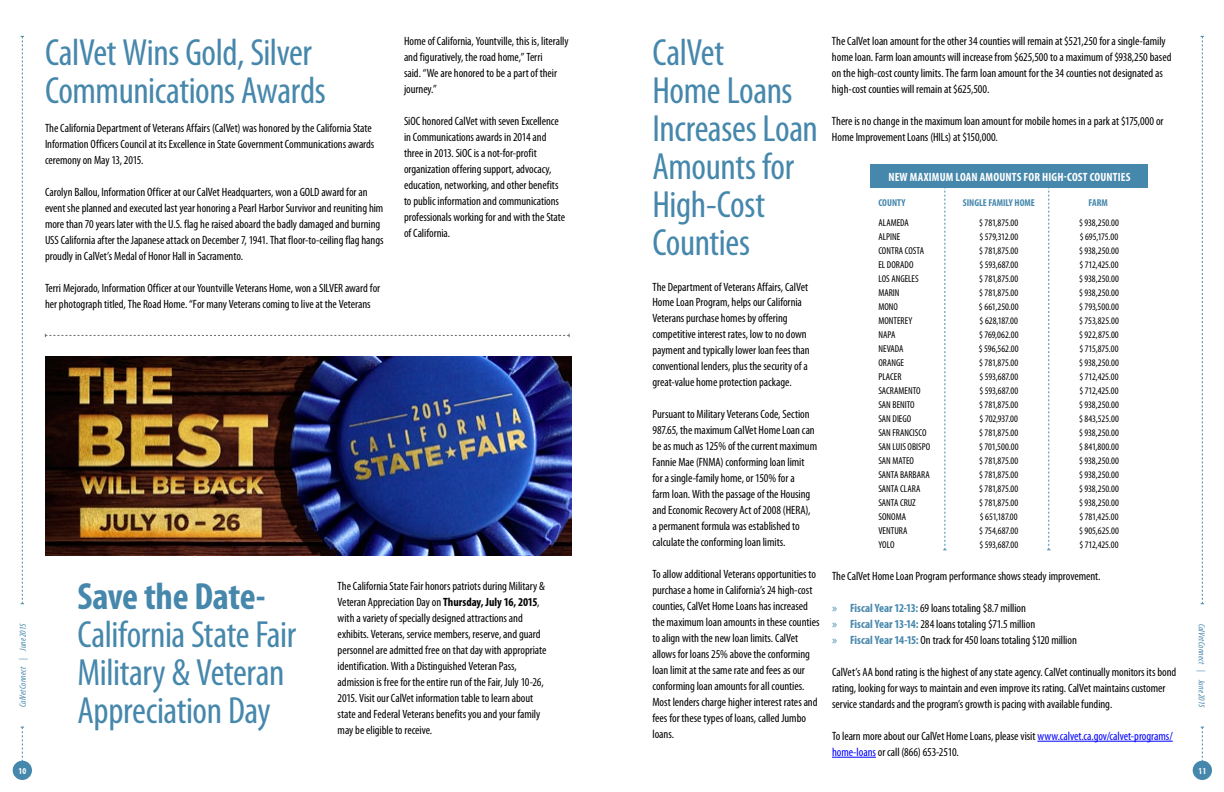
<style>
.page{position:relative;width:1224px;height:792px;background:#fff}
.page>*{position:absolute;margin:0;border:0;box-sizing:border-box;transform-origin:0 0}
.Article_Header{font:condensed 38px/38px "Myriad Pro";letter-spacing:-.01em;color:#4687ac}
.Main_Copy{font:condensed 12px/16px "Myriad Pro";letter-spacing:-.005em;color:#000}
.Main_Copy-2{font:700 condensed 12px "Myriad Pro";letter-spacing:.01em;color:#fff}
.t1{font:condensed 10px/14px "Myriad Pro";color:#000}
.t2{font:700 condensed 10px/20px "Myriad Pro";color:#4687ac;text-align:center}
.t3{font:italic condensed 9px "Myriad Pro";letter-spacing:.005em;color:#4687ac}
.t4{font:700 condensed 9px "Myriad Pro";color:#fff}
.s1{font-weight:700}
.s2{font-weight:700;color:#4687ac}
.s3{font-weight:400;color:#000}
.s4{font-stretch:normal;color:#4687ac}
.s5{color:#00f}
</style>
<div class="page">
<img style="left:45px;top:357px;width:526px;height:198px">
<hr style="left:1037px;top:741px;width:136px;height:1px;background:#00f">
<hr style="left:832px;top:757px;width:44px;height:1px;background:#00f">
<div style="left:870px;top:164px;width:278px;height:24px;background:#4687ac"></div>
<svg style="left:943px;top:188px;width:4px;height:362px"></svg>
<svg style="left:1047px;top:188px;width:3px;height:362px"></svg>
<svg style="left:45px;top:334px;width:525px;height:3px"></svg>
<div style="left:1193px;top:761px;width:19px;height:19px;background:#4687ac;border-radius:50%"></div>
<svg style="left:1201px;top:36px;width:3px;height:568px"></svg>
<svg style="left:1201px;top:727px;width:3px;height:34px"></svg>
<svg style="left:21px;top:36px;width:3px;height:568px"></svg>
<svg style="left:21px;top:727px;width:3px;height:34px"></svg>
<div style="left:13px;top:761px;width:19px;height:19px;background:#4687ac;border-radius:50%"></div>
<h1 class="Article_Header" style="left:45px;top:32px;width:282px">CalVet Wins Gold, Silver<br>Communications Awards</h1>
<p class="Main_Copy" style="left:45px;top:120px;width:331px">The California Department of Veterans Affairs (CalVet) was honored by the California State<br>Information Officers Council at its Excellence in State Government Communications awards ceremony on May 13, 2015.</p>
<p class="Main_Copy" style="left:45px;top:184px;width:340px">Carolyn Ballou, Information Officer at our CalVet Headquarters, won a GOLD award for an event she planned and executed last year honoring a Pearl Harbor Survivor and reuniting him more than 70 years later with the U.S. flag he raised aboard the badly damaged and burning USS California after the Japanese attack on December 7, 1941. That floor-to-ceiling flag hangs proudly in CalVet’s Medal of Honor Hall in Sacramento.</p>
<p class="Main_Copy" style="left:45px;top:280px;width:337px">Terri Mejorado, Information Officer at our Yountville Veterans Home, won a SILVER award for her photograph titled, The Road Home. “For many Veterans coming to live at the Veterans</p>
<p class="Main_Copy" style="left:404px;top:33px;width:166px">Home of California, Yountville, this is, literally and figuratively, the road home,” Terri<br>said. “We are honored to be a part of their journey.”</p>
<p class="Main_Copy" style="left:404px;top:113px;width:163px">SiOC honored CalVet with seven Excellence in Communications awards in 2014 and three in 2013. SiOC is a not-for-profit organization offering support, advocacy, education, networking, and other benefits to public information and communications professionals working for and with the State of California.</p>
<p class="t3" style="left:17px;top:707px;width:85px;rotate:-90deg">CalVet Connect | June 2015</p>
<p class="t4" style="left:19px;top:765px;width:9px">10</p>
<p class="Article_Header" style="left:78px;top:577px;width:220px"><span class="s1">Save the Date-<br></span>California State Fair<br>Military &amp; Veteran<br>Appreciation Day</p>
<p class="Main_Copy" style="left:338px;top:578px;width:210px">The California State Fair honors patriots during Military &amp; Veteran Appreciation Day on <span class="s1">Thursday, July 16, 2015</span>, with a variety of specially designed attractions and exhibits. Veterans, service members, reserve, and guard personnel are admitted free on that day with appropriate identification. With a Distinguished Veteran Pass, admission is free for the entire run of the Fair, July 10-26, 2015. Visit our CalVet information table to learn about state and Federal Veterans benefits you and your family may be eligible to receive.</p>
<p class="Article_Header" style="left:652px;top:32px;width:167px">CalVet<br>Home Loans<br>Increases Loan<br>Amounts for<br>High-Cost<br>Counties</p>
<p class="Main_Copy" style="left:652px;top:278px;width:159px">The Department of Veterans Affairs, CalVet Home Loan Program, helps our California Veterans purchase homes by offering competitive interest rates, low to no down payment and typically lower loan fees than conventional lenders, plus the security of a great-value home protection package.</p>
<p class="Main_Copy" style="left:652px;top:406px;width:166px">Pursuant to Military Veterans Code, Section 987.65, the maximum CalVet Home Loan can be as much as 125% of the current maximum Fannie Mae (FNMA) conforming loan limit for a single-family home, or 150% for a<br>farm loan. With the passage of the Housing and Economic Recovery Act of 2008 (HERA), a permanent formula was established to calculate the conforming loan limits.</p>
<p class="Main_Copy" style="left:652px;top:566px;width:169px">To allow additional Veterans opportunities to purchase a home in California’s 24 high-cost counties, CalVet Home Loans has increased the maximum loan amounts in these counties to align with the new loan limits. CalVet allows for loans 25% above the conforming loan limit at the same rate and fees as our conforming loan amounts for all counties.<br>Most lenders charge higher interest rates and fees for these types of loans, called Jumbo loans.</p>
<p class="Main_Copy" style="left:832px;top:33px;width:341px">The CalVet loan amount for the other 34 counties will remain at $521,250 for a single-family home loan. Farm loan amounts will increase from $625,500 to a maximum of $938,250 based on the high-cost county limits. The farm loan amount for the 34 counties not designated as high-cost counties will remain at $625,500.</p>
<p class="Main_Copy" style="left:832px;top:113px;width:333px">There is no change in the maximum loan amount for mobile homes in a park at $175,000 or<br>Home Improvement Loans (HILs) at $150,000.</p>
<p class="Main_Copy-2" style="left:888px;top:169px;width:244px">NEW MAXIMUM LOAN AMOUNTS FOR HIGH-COST COUNTIES</p>
<h1 class="t1" style="left:878px;top:193px;width:32px;line-height:20px"><span class="s2">COUNTY<br></span>ALAMEDA</h1>
<h1 class="t1" style="left:878px;top:230px;width:53px">ALPINE<br>CONTRA COSTA<br>EL DORADO<br>LOS ANGELES<br>MARIN<br>MONO<br>MONTEREY<br>NAPA<br>NEVADA<br>ORANGE<br>PLACER<br>SACRAMENTO<br>SAN BENITO<br>SAN DIEGO<br>SAN FRANCISCO<br>SAN LUIS OBISPO<br>SAN MATEO<br>SANTA BARBARA<br>SANTA CLARA<br>SANTA CRUZ<br>SONOMA<br>VENTURA<br>YOLO</h1>
<h2 class="t2" style="left:963px;top:193px;width:73px">SINGLE FAMILY HOME <span class="s3">$ 781,875.00</span></h2>
<h2 class="t1" style="left:979px;top:230px;width:41px;text-align:justify">$ 579,312.00 $ 781,875.00 $ 593,687.00 $ 781,875.00 $ 781,875.00 $ 661,250.00 $ 628,187.00 $ 769,062.00 $ 596,562.00 $ 781,875.00 $ 593,687.00 $ 593,687.00 $ 781,875.00 $ 702,937.00 $ 781,875.00 $ 701,500.00 $ 781,875.00 $ 781,875.00 $ 781,875.00 $ 781,875.00 $ 651,187.00 $ 754,687.00 $ 593,687.00</h2>
<h3 class="t1" style="left:1079px;top:193px;width:41px;line-height:20px;text-align:center"><span class="s2">FARM<br></span>$ 938,250.00</h3>
<h3 class="t1" style="left:1079px;top:230px;width:41px;text-align:justify">$ 695,175.00 $ 938,250.00 $ 712,425.00 $ 938,250.00 $ 938,250.00 $ 793,500.00 $ 753,825.00 $ 922,875.00 $ 715,875.00 $ 938,250.00 $ 712,425.00 $ 712,425.00 $ 938,250.00 $ 843,525.00 $ 938,250.00 $ 841,800.00 $ 938,250.00 $ 938,250.00 $ 938,250.00 $ 938,250.00 $ 781,425.00 $ 905,625.00 $ 712,425.00</h3>
<p class="Main_Copy" style="left:832px;top:568px;width:270px">The CalVet Home Loan Program performance shows steady improvement.</p>
<p class="Main_Copy" style="left:832px;top:600px;width:195px"><span class="s4">»</span> <span class="s2">Fiscal Year 12-13:</span> 69 loans totaling $8.7 million</p>
<p class="Main_Copy" style="left:832px;top:616px;width:205px"><span class="s4">»</span> <span class="s2">Fiscal Year 13-14:</span> 284 loans totaling $71.5 million</p>
<p class="Main_Copy" style="left:832px;top:632px;width:246px"><span class="s4">»</span> <span class="s2">Fiscal Year 14-15:</span> On track for 450 loans totaling $120 million</p>
<p class="Main_Copy" style="left:832px;top:664px;width:346px">CalVet’s AA bond rating is the highest of any state agency. CalVet continually monitors its bond rating, looking for ways to maintain and even improve its rating. CalVet maintains customer service standards and the program’s growth is pacing with available funding.</p>
<p class="Main_Copy" style="left:832px;top:728px;width:342px">To learn more about our CalVet Home Loans, please visit <span class="s5">www.calvet.ca.gov/calvet-programs/ home-loans</span> or call (866) 653-2510.</p>
<p class="t3" style="left:1207px;top:624px;width:85px;rotate:90deg">CalVet Connect | June 2015</p>
<p class="t4" style="left:1199px;top:765px;width:9px">11</p>
</div>
